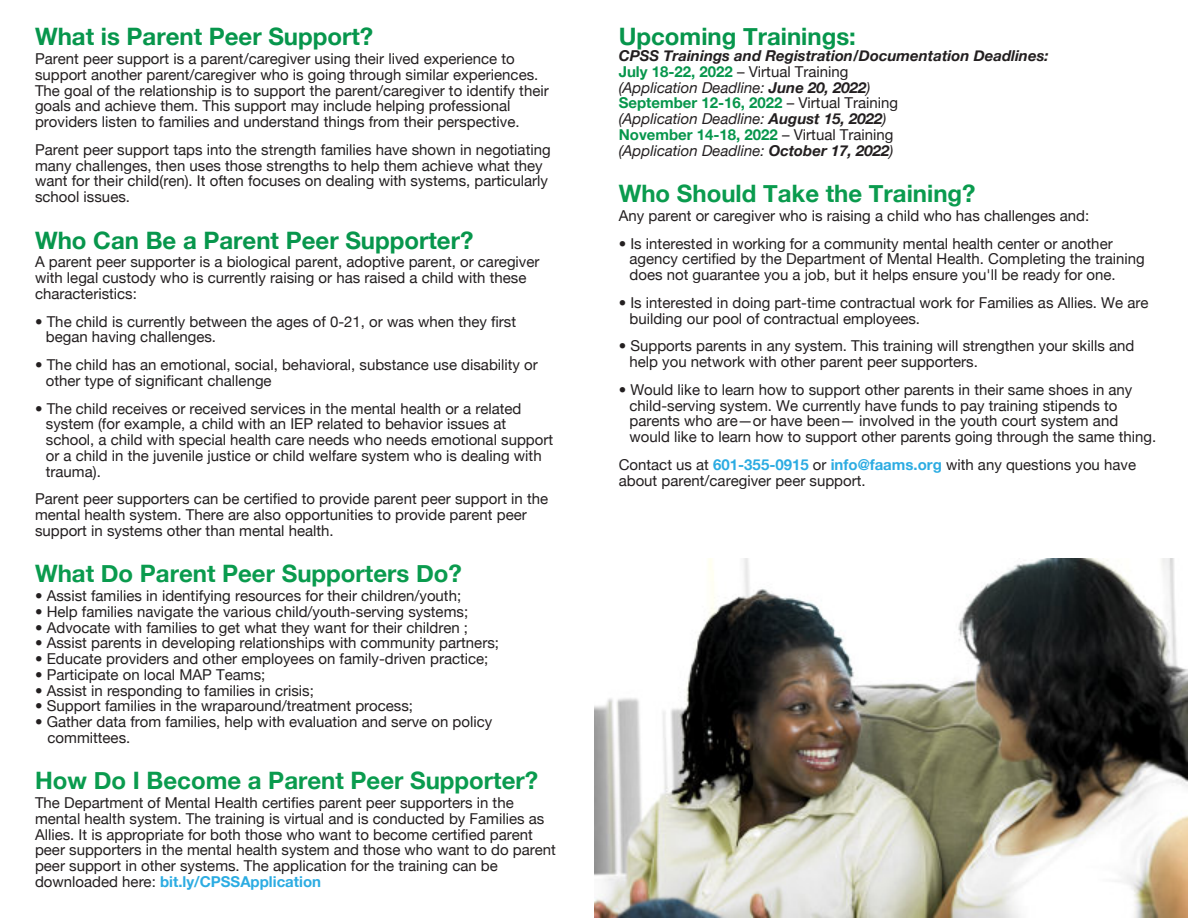
<style>
.page{position:relative;width:1188px;height:918px;background:#fff}
.page>*{position:absolute;margin:0;border:0;box-sizing:border-box;transform-origin:0 0}
.t1{font:700 24px "Helvetica Neue";color:#0a9b4e}
.t2{font:700 24px "Helvetica Neue";color:#07964c}
.t3{font:15px/15.8px "Helvetica Neue";color:#231f20}
.t4{font:italic 700 15px/15.8px "Helvetica Neue";color:#231f20}
.s1{font-weight:700;color:#2cace2}
.s2{font-style:normal;color:#07964c}
.s3{font-weight:400;font-style:normal}
.s4{font-weight:400}
</style>
<div class="page">
<img style="left:594px;top:559px;width:594px;height:359px">
<h1 class="t2" style="left:35px;top:22px;width:340px">What is Parent Peer Support?</h1>
<p class="t3" style="left:35px;top:51px;width:515px">Parent peer support is a parent/caregiver using their lived experience to support another parent/caregiver who is going through similar experiences.<br>The goal of the relationship is to support the parent/caregiver to identify their goals and achieve them. This support may include helping professional providers listen to families and understand things from their perspective.</p>
<p class="t3" style="left:35px;top:141px;width:517px">Parent peer support taps into the strength families have shown in negotiating many challenges, then uses those strengths to help them achieve what they want for their child(ren). It often focuses on dealing with systems, particularly school issues.</p>
<h1 class="t2" style="left:35px;top:225px;width:440px">Who Can Be a Parent Peer Supporter?</h1>
<p class="t3" style="left:35px;top:254px;width:506px">A parent peer supporter is a biological parent, adoptive parent, or caregiver with legal custody who is currently raising or has raised a child with these characteristics:</p>
<p class="t3" style="left:46px;top:313px;width:472px;text-indent:-11px">• The child is currently between the ages of 0-21, or was when they first began having challenges.</p>
<p class="t3" style="left:46px;top:357px;width:494px;text-indent:-11px">• The child has an emotional, social, behavioral, substance use disability or other type of significant challenge</p>
<p class="t3" style="left:46px;top:400px;width:509px;text-indent:-11px">• The child receives or received services in the mental health or a related system (for example, a child with an IEP related to behavior issues at school, a child with special health care needs who needs emotional support or a child in the juvenile justice or child welfare system who is dealing with trauma).</p>
<p class="t3" style="left:35px;top:491px;width:515px">Parent peer supporters can be certified to provide parent peer support in the mental health system. There are also opportunities to provide parent peer support in systems other than mental health.</p>
<h1 class="t1" style="left:35px;top:559px;width:428px">What Do Parent Peer Supporters Do?</h1>
<p class="t3" style="left:35px;top:588px;width:428px">• Assist families in identifying resources for their children/youth;</p>
<p class="t3" style="left:35px;top:603px;width:435px">• Help families navigate the various child/youth-serving systems;</p>
<p class="t3" style="left:35px;top:619px;width:435px">• Advocate with families to get what they want for their children ;</p>
<p class="t3" style="left:35px;top:635px;width:465px">• Assist parents in developing relationships with community partners;</p>
<p class="t3" style="left:35px;top:651px;width:455px">• Educate providers and other employees on family-driven practice;</p>
<p class="t3" style="left:35px;top:666px;width:232px">• Participate on local MAP Teams;</p>
<p class="t3" style="left:35px;top:682px;width:280px">• Assist in responding to families in crisis;</p>
<p class="t3" style="left:35px;top:698px;width:380px">• Support families in the wraparound/treatment process;</p>
<p class="t3" style="left:48px;top:714px;width:446px;text-indent:-13px">• Gather data from families, help with evaluation and serve on policy committees.</p>
<h1 class="t1" style="left:35px;top:766px;width:505px">How Do I Become a Parent Peer Supporter?</h1>
<p class="t3" style="left:35px;top:795px;width:522px">The Department of Mental Health certifies parent peer supporters in the mental health system. The training is virtual and is conducted by Families as Allies. It is appropriate for both those who want to become certified parent peer supporters in the mental health system and those who want to do parent peer support in other systems. The application for the training can be downloaded here: <span class="s1">bit.ly/CPSSApplication</span></p>
<h1 class="t2" style="left:619px;top:22px;width:239px">Upcoming Trainings:</h1>
<p class="t4" style="left:619px;top:48px;width:431px">CPSS Trainings and Registration/Documentation Deadlines:<br><span class="s2">July 18-22, 2022</span> <span class="s3">– Virtual Training<br></span><span class="s4">(Application Deadline:</span> June 20, 2022<span class="s4">)<br></span><span class="s2">September 12-16, 2022</span> <span class="s3">– Virtual Training<br></span><span class="s4">(Application Deadline:</span> August 15, 2022<span class="s4">)<br></span><span class="s2">November 14-18, 2022</span> <span class="s3">– Virtual Training<br></span><span class="s4">(Application Deadline:</span> October 17, 2022<span class="s4">)</span></p>
<h1 class="t1" style="left:619px;top:179px;width:358px">Who Should Take the Training?</h1>
<p class="t3" style="left:619px;top:207px;width:472px">Any parent or caregiver who is raising a child who has challenges and:</p>
<p class="t3" style="left:630px;top:235px;width:517px;text-indent:-11px">• Is interested in working for a community mental health center or another agency certified by the Department of Mental Health. Completing the training does not guarantee you a job, but it helps ensure you'll be ready for one.</p>
<p class="t3" style="left:630px;top:294px;width:520px;text-indent:-11px">• Is interested in doing part-time contractual work for Families as Allies. We are building our pool of contractual employees.</p>
<p class="t3" style="left:630px;top:338px;width:506px;text-indent:-11px">• Supports parents in any system. This training will strengthen your skills and help you network with other parent peer supporters.</p>
<p class="t3" style="left:630px;top:381px;width:528px;text-indent:-11px">• Would like to learn how to support other parents in their same shoes in any child-serving system. We currently have funds to pay training stipends to parents who are—or have been— involved in the youth court system and would like to learn how to support other parents going through the same thing.</p>
<p class="t3" style="left:619px;top:456px;width:519px">Contact us at <span class="s1">601-355-0915</span> or <span class="s1">info@faams.org</span> with any questions you have about parent/caregiver peer support.</p>
</div>
